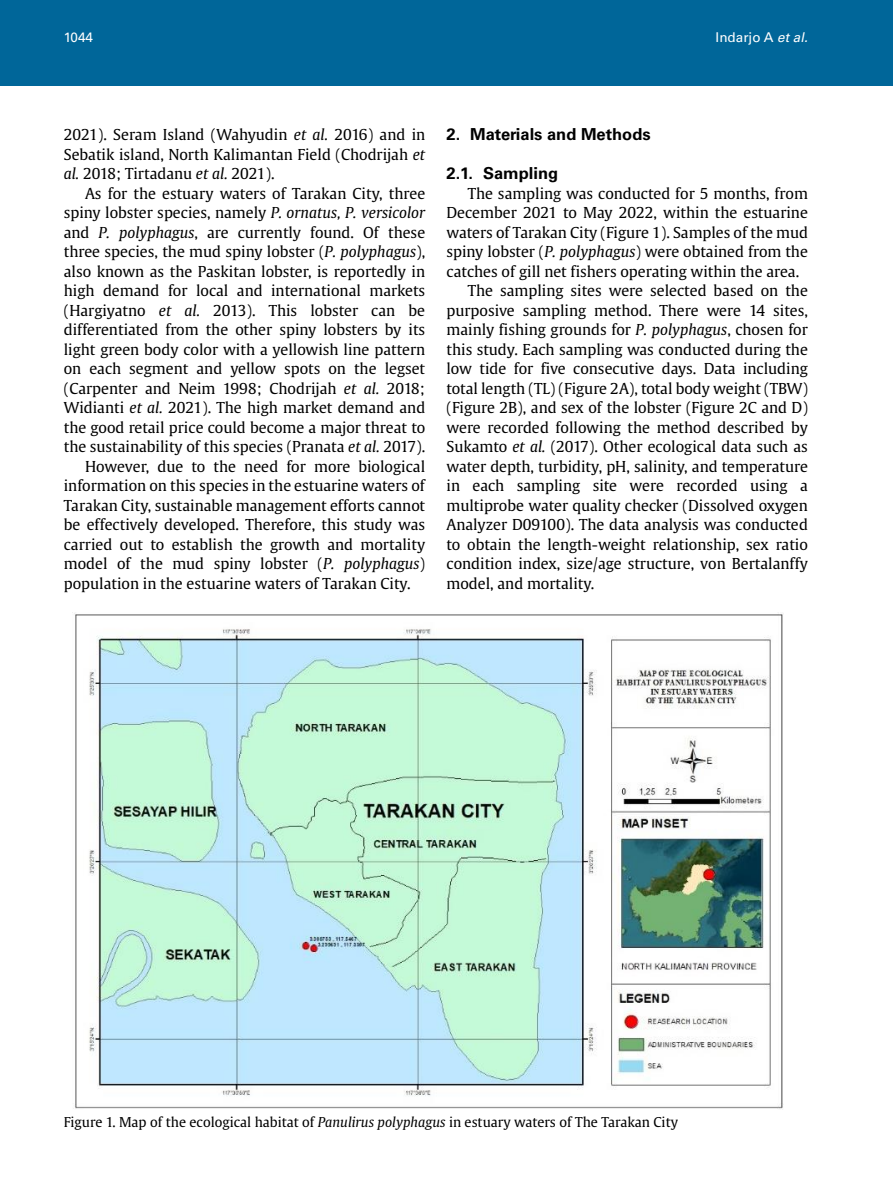
<style>
.page{position:relative;width:893px;height:1191px;background:#fff}
.page>*{position:absolute;margin:0;border:0;box-sizing:border-box;transform-origin:0 0}
.t1{font:700 16.5px "Univers LT Std";color:#000}
.t2{font:15px/19.5px "Gulliver";color:#000;text-align:justify}
.t3{font:13.5px "Gulliver";color:#000}
.t4{font:13.5px "Univers LT Std";color:#fff}
.s1{font-style:italic}
</style>
<div class="page">
<div style="left:0;top:0;width:893px;height:85px;background:#069"></div>
<img style="left:72px;top:612px;width:712px;height:497px">
<p class="t4" style="left:64px;top:30px;width:31px">1044</p>
<p class="t4" style="left:716px;top:30px;width:97px">Indarjo A <span class="s1">etal.</span></p>
<p class="t2" style="left:64px;top:125px;width:363px">2021). Seram Island (Wahyudin <span class="s1">et al.</span> 2016) and in Sebatik island, North Kalimantan Field (Chodrijah <span class="s1">et al.</span> 2018; Tirtadanu <span class="s1">et al.</span> 2021).</p>
<p class="t2" style="left:85px;top:183px;width:342px">As for the estuary waters of Tarakan City, three</p>
<p class="t2" style="left:64px;top:203px;width:363px">spiny lobster species, namely <span class="s1">P. ornatus, P. versicolor</span></p>
<p class="t2" style="left:64px;top:222px;width:363px">and <span class="s1">P. polyphagus</span>, are currently found. Of these</p>
<p class="t2" style="left:64px;top:242px;width:363px">three species, the mud spiny lobster (<span class="s1">P. polyphagus</span>),</p>
<p class="t2" style="left:64px;top:261px;width:363px">also known as the Paskitan lobster, is reportedly in</p>
<p class="t2" style="left:64px;top:281px;width:363px">high demand for local and international markets</p>
<p class="t2" style="left:64px;top:300px;width:363px">(Hargiyatno <span class="s1">et al.</span> 2013). This lobster can be</p>
<p class="t2" style="left:64px;top:320px;width:363px">differentiated from the other spiny lobsters by its</p>
<p class="t2" style="left:64px;top:339px;width:363px">light green body color with a yellowish line pattern</p>
<p class="t2" style="left:64px;top:359px;width:363px">on each segment and yellow spots on the legset</p>
<p class="t2" style="left:64px;top:378px;width:363px">(Carpenter and Neim 1998; Chodrijah <span class="s1">et al.</span> 2018;</p>
<p class="t2" style="left:64px;top:398px;width:363px">Widianti <span class="s1">et al.</span> 2021). The high market demand and</p>
<p class="t2" style="left:64px;top:417px;width:363px">the good retail price could become a major threat to</p>
<p class="t2" style="left:64px;top:437px;width:363px">the sustainability of this species (Pranata <span class="s1">et al.</span> 2017).</p>
<p class="t2" style="left:85px;top:456px;width:342px">However, due to the need for more biological</p>
<p class="t2" style="left:64px;top:476px;width:363px">information on this species in the estuarine waters of</p>
<p class="t2" style="left:64px;top:495px;width:363px">Tarakan City, sustainable management efforts cannot</p>
<p class="t2" style="left:64px;top:515px;width:363px">be effectively developed. Therefore, this study was</p>
<p class="t2" style="left:64px;top:534px;width:363px">carried out to establish the growth and mortality</p>
<p class="t2" style="left:64px;top:554px;width:363px">model of the mud spiny lobster (<span class="s1">P. polyphagus</span>)</p>
<p class="t2" style="left:64px;top:573px;width:348px">population in the estuarine waters of Tarakan City.</p>
<p class="t1" style="left:446px;top:125px;width:206px">2. Materials and Methods</p>
<p class="t1" style="left:446px;top:164px;width:113px">2.1. Sampling</p>
<p class="t2" style="left:468px;top:183px;width:342px">The sampling was conducted for 5 months, from</p>
<p class="t2" style="left:446px;top:203px;width:363px">December 2021 to May 2022, within the estuarine</p>
<p class="t2" style="left:446px;top:222px;width:363px">waters of Tarakan City (Figure 1). Samples of the mud</p>
<p class="t2" style="left:446px;top:242px;width:363px">spiny lobster (<span class="s1">P. polyphagus</span>) were obtained from the</p>
<p class="t2" style="left:446px;top:261px;width:354px">catches of gill net fishers operating within the area.</p>
<p class="t2" style="left:468px;top:281px;width:342px">The sampling sites were selected based on the</p>
<p class="t2" style="left:446px;top:300px;width:363px">purposive sampling method. There were 14 sites,</p>
<p class="t2" style="left:446px;top:320px;width:363px">mainly fishing grounds for <span class="s1">P. polyphagus</span>, chosen for</p>
<p class="t2" style="left:446px;top:339px;width:363px">this study. Each sampling was conducted during the</p>
<p class="t2" style="left:446px;top:359px;width:363px">low tide for five consecutive days. Data including</p>
<p class="t2" style="left:446px;top:378px;width:363px">total length (TL) (Figure 2A), total body weight (TBW)</p>
<p class="t2" style="left:446px;top:398px;width:363px">(Figure 2B), and sex of the lobster (Figure 2C and D)</p>
<p class="t2" style="left:446px;top:417px;width:363px">were recorded following the method described by</p>
<p class="t2" style="left:446px;top:437px;width:363px">Sukamto <span class="s1">et al.</span> (2017). Other ecological data such as</p>
<p class="t2" style="left:446px;top:456px;width:363px">water depth, turbidity, pH, salinity, and temperature</p>
<p class="t2" style="left:446px;top:476px;width:363px">in each sampling site were recorded using a</p>
<p class="t2" style="left:446px;top:495px;width:363px">multiprobe water quality checker (Dissolved oxygen</p>
<p class="t2" style="left:446px;top:515px;width:363px">Analyzer D09100). The data analysis was conducted</p>
<p class="t2" style="left:446px;top:534px;width:363px">to obtain the length-weight relationship, sex ratio</p>
<p class="t2" style="left:446px;top:554px;width:363px">condition index, size/age structure, von Bertalanffy</p>
<p class="t2" style="left:446px;top:573px;width:149px">model, and mortality.</p>
<p class="t3" style="left:64px;top:1113px;width:616px">Figure 1. Map of the ecological habitat of <span class="s1">Panulirus polyphagus</span> in estuary waters of The Tarakan City</p>
</div>
